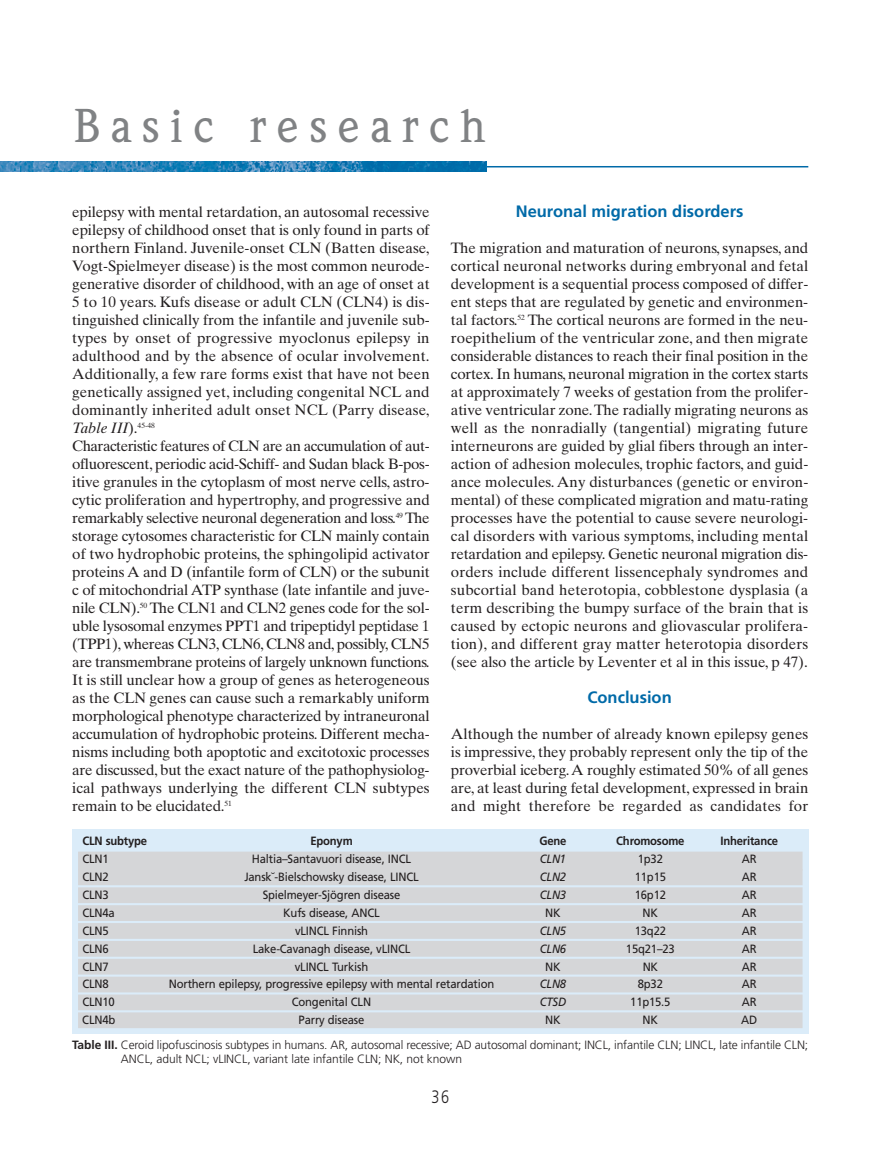
<style>
.page{position:relative;width:893px;height:1149px;background:#fff}
.page>*{position:absolute;margin:0;border:0;box-sizing:border-box;transform-origin:0 0}
.t1{font:500 46.5px "Weidemann";letter-spacing:.22em;color:#808284}
.t2{font:300 18px "Frutiger";color:#231f20;scale:.8 1}
.t3{font:700 16.5px "Frutiger";color:#006aa8}
.t4{font:15px/18px "Times Ten";letter-spacing:-.01em;color:#231f20;text-align:justify}
.t5{font:12px "Frutiger";letter-spacing:-.015em;color:#231f20;scale:.94 1}
.t6{font:300 12px/14.4px "Frutiger";letter-spacing:-.01em;color:#231f20}
.t7{font:700 12px "Frutiger";letter-spacing:-.015em;color:#231f20;scale:.94 1}
.t8{font:italic 12px "Frutiger";letter-spacing:-.015em;color:#231f20;scale:.94 1}
.s1{font-style:italic}
.s2{font-weight:700}
</style>
<div class="page">
<hr style="left:393px;top:166px;width:415px;height:1px;background:#006aa8">
<img style="left:0;top:162px;width:486px;height:9px">
<svg style="left:72px;top:829px;width:736px;height:204px;background:#d9e8f3"></svg>
<div style="left:78px;top:851px;width:724px;height:19px;background:#d5d6d8"></div>
<div style="left:78px;top:869px;width:724px;height:15px;background:#d5d6d8"></div>
<div style="left:78px;top:887px;width:724px;height:15px;background:#d5d6d8"></div>
<div style="left:78px;top:904px;width:724px;height:16px;background:#d5d6d8"></div>
<div style="left:78px;top:922px;width:724px;height:16px;background:#d5d6d8"></div>
<div style="left:78px;top:940px;width:724px;height:16px;background:#d5d6d8"></div>
<div style="left:78px;top:958px;width:724px;height:16px;background:#d5d6d8"></div>
<div style="left:78px;top:976px;width:724px;height:16px;background:#d5d6d8"></div>
<div style="left:78px;top:994px;width:724px;height:15px;background:#d5d6d8"></div>
<div style="left:78px;top:1012px;width:724px;height:15px;background:#d5d6d8"></div>
<h1 class="t1" style="left:74px;top:108px;width:413px">Basic research</h1>
<p class="t4" style="left:72px;top:204px;width:359px;text-align:left">epilepsy with mental retardation, an autosomal recessive epilepsy of childhood onset that is only found in parts of northern Finland. Juvenile-onset CLN (Batten disease, Vogt-Spielmeyer disease) is the most common neurode&shy;generative disorder of childhood, with an age of onset at 5 to 10 years. Kufs disease or adult CLN (CLN4) is dis&shy;tinguished clinically from the infantile and juvenile sub&shy;types by onset of progressive myoclonus epilepsy in adulthood and by the absence of ocular involvement.<br>Additionally, a few rare forms exist that have not been genetically assigned yet, including congenital NCL and dominantly inherited adult onset NCL (Parry disease, <span class="s1">Table III</span>).<sup>45-48<br></sup>Characteristic features of CLN are an accumulation of aut&shy;ofluorescent, periodic acid-Schiff- and Sudan black B-pos&shy;itive granules in the cytoplasm of most nerve cells, astro&shy;cytic proliferation and hypertrophy, and progressive and remarkably selective neuronal degeneration and loss.<sup>49</sup> The storage cytosomes characteristic for CLN mainly contain of two hydrophobic proteins, the sphingolipid activator proteins A and D (infantile form of CLN) or the subunit c of mitochondrial ATP synthase (late infantile and juve&shy;nile CLN).<sup>50</sup> The CLN1 and CLN2 genes code for the sol&shy;uble lysosomal enzymes PPT1 and tripeptidyl peptidase 1 (TPP1), whereas CLN3, CLN6, CLN8 and, possibly, CLN5 are transmembrane proteins of largely unknown functions.<br>It is still unclear how a group of genes as heterogeneous as the CLN genes can cause such a remarkably uniform morphological phenotype characterized by intraneuronal accumulation of hydrophobic proteins. Different mecha&shy;nisms including both apoptotic and excitotoxic processes are discussed, but the exact nature of the pathophysiolog&shy;ical pathways underlying the different CLN subtypes remain to be elucidated.<sup>51</sup></p>
<p class="t3" style="left:515px;top:204px;width:229px">Neuronal migration disorders</p>
<p class="t4" style="left:451px;top:240px;width:359px">The migration and maturation of neurons, synapses, and cortical neuronal networks during embryonal and fetal development is a sequential process composed of differ&shy;ent steps that are regulated by genetic and environmen&shy;tal factors.<sup>52</sup> The cortical neurons are formed in the neu&shy;roepithelium of the ventricular zone, and then migrate considerable distances to reach their final position in the cortex. In humans, neuronal migration in the cortex starts at approximately 7 weeks of gestation from the prolifer&shy;ative ventricular zone.The radially migrating neurons as well as the nonradially (tangential) migrating future interneurons are guided by glial fibers through an inter&shy;action of adhesion molecules, trophic factors, and guid&shy;ance molecules. Any disturbances (genetic or environ&shy;mental) of these complicated migration and matu-rating processes have the potential to cause severe neurologi&shy;cal disorders with various symptoms, including mental retardation and epilepsy. Genetic neuronal migration dis&shy;orders include different lissencephaly syndromes and subcortial band heterotopia, cobblestone dysplasia (a term describing the bumpy surface of the brain that is caused by ectopic neurons and gliovascular prolifera&shy;tion), and different gray matter heterotopia disorders (see also the article by Leventer et al in this issue, p 47).</p>
<p class="t3" style="left:587px;top:690px;width:86px">Conclusion</p>
<p class="t4" style="left:451px;top:726px;width:359px">Although the number of already known epilepsy genes is impressive, they probably represent only the tip of the proverbial iceberg.A roughly estimated 50% of all genes are, at least during fetal development, expressed in brain and might therefore be regarded as candidates for</p>
<p class="t7" style="left:82px;top:836px;width:70px">CLN subtype</p>
<p class="t7" style="left:310px;top:836px;width:46px">Eponym</p>
<p class="t7" style="left:539px;top:836px;width:30px">Gene</p>
<p class="t7" style="left:616px;top:836px;width:74px">Chromosome</p>
<p class="t7" style="left:720px;top:836px;width:63px">Inheritance</p>
<p class="t5" style="left:82px;top:854px;width:30px">CLN1</p>
<p class="t5" style="left:252px;top:854px;width:171px">Haltia–Santavuori disease, INCL</p>
<p class="t8" style="left:540px;top:854px;width:30px">CLN1</p>
<p class="t5" style="left:637px;top:854px;width:28px">1p32</p>
<p class="t5" style="left:742px;top:854px;width:17px">AR</p>
<p class="t5" style="left:82px;top:871px;width:30px">CLN2</p>
<p class="t5" style="left:244px;top:871px;width:187px">Jansk˘-Bielschowsky disease, LINCL</p>
<p class="t8" style="left:540px;top:871px;width:30px">CLN2</p>
<p class="t5" style="left:634px;top:871px;width:35px">11p15</p>
<p class="t5" style="left:742px;top:871px;width:17px">AR</p>
<p class="t5" style="left:82px;top:889px;width:30px">CLN3</p>
<p class="t5" style="left:263px;top:889px;width:148px">Spielmeyer-Sjögren disease</p>
<p class="t8" style="left:540px;top:889px;width:30px">CLN3</p>
<p class="t5" style="left:634px;top:889px;width:35px">16p12</p>
<p class="t5" style="left:742px;top:889px;width:17px">AR</p>
<p class="t5" style="left:82px;top:907px;width:36px">CLN4a</p>
<p class="t5" style="left:283px;top:907px;width:104px">Kufs disease, ANCL</p>
<p class="t5" style="left:545px;top:907px;width:18px">NK</p>
<p class="t5" style="left:642px;top:907px;width:18px">NK</p>
<p class="t5" style="left:742px;top:907px;width:17px">AR</p>
<p class="t5" style="left:82px;top:925px;width:30px">CLN5</p>
<p class="t5" style="left:295px;top:925px;width:79px">vLINCL Finnish</p>
<p class="t8" style="left:540px;top:925px;width:30px">CLN5</p>
<p class="t5" style="left:634px;top:925px;width:35px">13q22</p>
<p class="t5" style="left:742px;top:925px;width:17px">AR</p>
<p class="t5" style="left:82px;top:943px;width:30px">CLN6</p>
<p class="t5" style="left:253px;top:943px;width:169px">Lake-Cavanagh disease, vLINCL</p>
<p class="t8" style="left:540px;top:943px;width:30px">CLN6</p>
<p class="t5" style="left:626px;top:943px;width:53px">15q21–23</p>
<p class="t5" style="left:742px;top:943px;width:17px">AR</p>
<p class="t5" style="left:82px;top:961px;width:30px">CLN7</p>
<p class="t5" style="left:295px;top:961px;width:80px">vLINCL Turkish</p>
<p class="t5" style="left:545px;top:961px;width:18px">NK</p>
<p class="t5" style="left:642px;top:961px;width:18px">NK</p>
<p class="t5" style="left:742px;top:961px;width:17px">AR</p>
<p class="t5" style="left:82px;top:979px;width:30px">CLN8</p>
<p class="t5" style="left:169px;top:979px;width:348px">Northern epilepsy, progressive epilepsy with mental retardation</p>
<p class="t8" style="left:540px;top:979px;width:30px">CLN8</p>
<p class="t5" style="left:637px;top:979px;width:28px">8p32</p>
<p class="t5" style="left:742px;top:979px;width:17px">AR</p>
<p class="t5" style="left:82px;top:996px;width:36px">CLN10</p>
<p class="t5" style="left:292px;top:996px;width:86px">Congenital CLN</p>
<p class="t8" style="left:540px;top:996px;width:30px">CTSD</p>
<p class="t5" style="left:630px;top:996px;width:44px">11p15.5</p>
<p class="t5" style="left:742px;top:996px;width:17px">AR</p>
<p class="t5" style="left:82px;top:1014px;width:37px">CLN4b</p>
<p class="t5" style="left:298px;top:1014px;width:71px">Parry disease</p>
<p class="t5" style="left:545px;top:1014px;width:18px">NK</p>
<p class="t5" style="left:642px;top:1014px;width:18px">NK</p>
<p class="t5" style="left:741px;top:1014px;width:19px">AD</p>
<p class="t6" style="left:121px;top:1037px;width:689px;text-indent:-49px"><span class="s2">Table III.</span> Ceroid lipofuscinosis subtypes in humans. AR, autosomal recessive; AD autosomal dominant; INCL, infantile CLN; LINCL, late infantile CLN;<br>ANCL, adult NCL; vLINCL, variant late infantile CLN; NK, not known</p>
<p class="t2" style="left:431px;top:1088px;width:24px">36</p>
</div>
